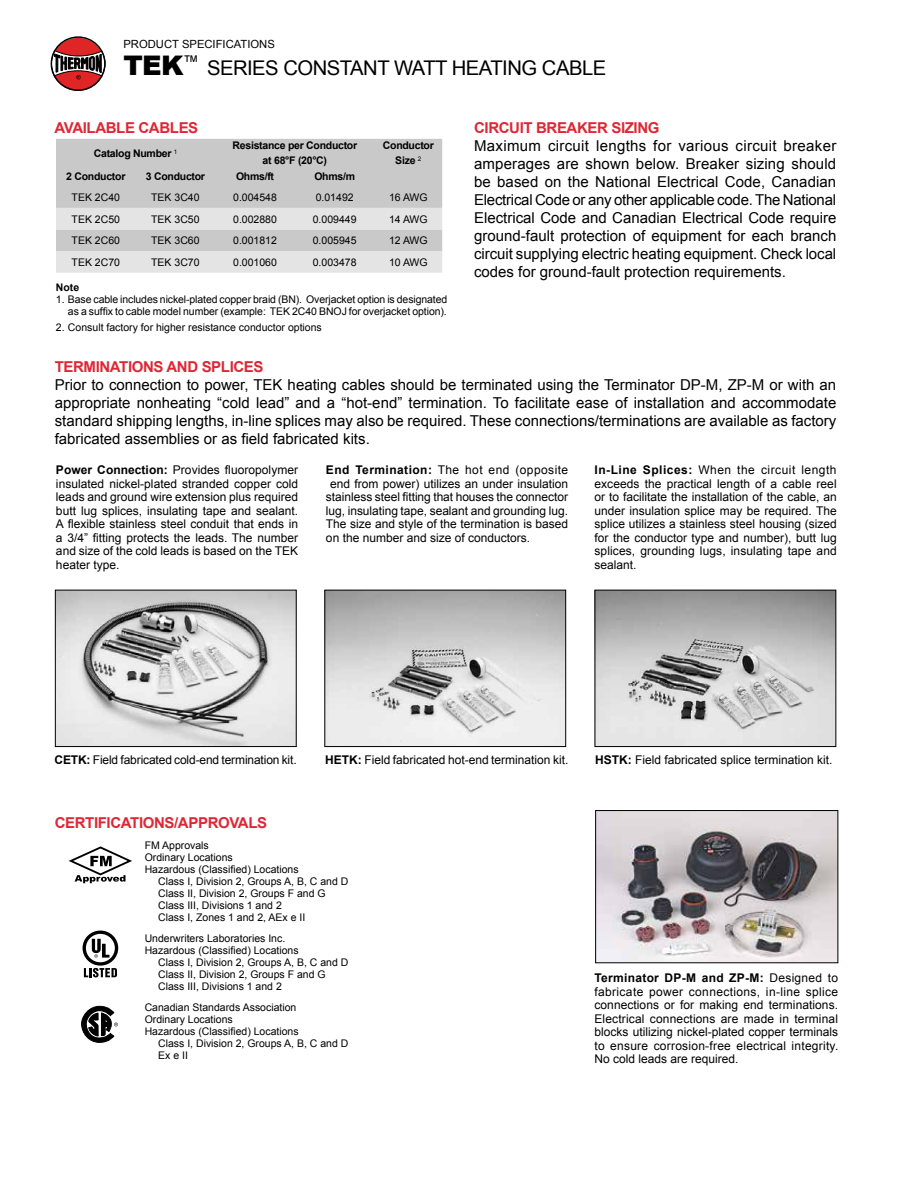
<style>
.page{position:relative;width:918px;height:1188px;background:#fff}
.page>*{position:absolute;margin:0;border:0;box-sizing:border-box;transform-origin:0 0}
.t1{font:20.25px "Arial";letter-spacing:-.025em;color:#000}
.t2{font:15px/18px "Arial";color:#000;text-align:justify}
.t3{font:700 15px "Arial";letter-spacing:-.025em;color:#df2635}
.t4{font:12px/13.5px "Arial";color:#000;text-align:justify}
.t5{font:12px "Arial";letter-spacing:.035em;color:#000}
.t6{font:11.25px "Arial";color:#010101}
.t7{font:10.5px/12px "Arial";color:#000;text-align:right}
.t8{font:700 10.5px/14.4px "Arial";letter-spacing:-.025em;color:#000;text-align:center}
.s1{font-weight:900;font-size:27px}
.s2{font-weight:700}
</style>
<div class="page">
<div style="left:51px;top:38px;width:54px;height:53px;background:#df2525;border-radius:50%"></div>
<svg style="left:51px;top:50px;width:54px;height:29px"></svg>
<div style="left:51px;top:36px;width:55px;height:55px;border:2px solid #000;border-radius:50%"></div>
<svg style="left:81px;top:1006px;width:37px;height:37px"></svg>
<svg style="left:68px;top:846px;width:64px;height:37px"></svg>
<svg style="left:83px;top:931px;width:35px;height:46px"></svg>
<img style="left:326px;top:592px;width:238px;height:153px">
<div style="left:324px;top:590px;width:242px;height:157px;border:1px solid #000"></div>
<img style="left:57px;top:592px;width:238px;height:153px">
<div style="left:55px;top:590px;width:242px;height:157px;border:1px solid #000"></div>
<img style="left:597px;top:592px;width:237px;height:153px">
<div style="left:595px;top:590px;width:241px;height:157px;border:1px solid #000"></div>
<img style="left:597px;top:812px;width:239px;height:149px">
<div style="left:595px;top:810px;width:243px;height:153px;border:1px solid #000"></div>
<svg style="left:56px;top:139px;width:386px;height:134px;background:#d1d1d2"></svg>
<p class="t6" style="left:123px;top:37px;width:153px">PRODUCT SPECIFICATIONS</p>
<h1 class="t1" style="left:123px;top:54px;width:484px"><span class="s1">TEK</span><sup>™</sup> SERIES CONSTANT WATT HEATING CABLE</h1>
<p class="t3" style="left:54px;top:117px;width:145px">AVAILABLE CABLES</p>
<p class="t3" style="left:474px;top:117px;width:187px">CIRCUIT BREAKER SIZING</p>
<p class="t2" style="left:474px;top:137px;width:364px">Maximum circuit lengths for various circuit breaker amperages are shown below. Breaker sizing should be based on the National Electrical Code, Canadian Electrical Code or any other applicable code. The National Electrical Code and Canadian Electrical Code require ground-fault protection of equipment for each branch circuit supplying electric heating equipment. Check local codes for ground-fault protection requirements.</p>
<p class="t8" style="left:56px;top:280px;width:25px">Note</p>
<p class="t7" style="left:56px;top:293px;width:393px">1. Base cable includes nickel-plated copper braid (BN). Overjacket option is designated as a suffix to cable model number (example: TEK 2C40 BNOJ for overjacket option).</p>
<p class="t7" style="left:56px;top:322px;width:267px">2. Consult factory for higher resistance conductor options</p>
<p class="t3" style="left:55px;top:357px;width:210px">TERMINATIONS AND SPLICES</p>
<p class="t2" style="left:55px;top:376px;width:783px">Prior to connection to power, TEK heating cables should be terminated using the Terminator DP-M, ZP-M or with an appropriate nonheating “cold lead” and a “hot-end” termination. To facilitate ease of installation and accommodate standard shipping lengths, in-line splices may also be required. These connections/terminations are available as factory fabricated assemblies or as field fabricated kits.</p>
<p class="t4" style="left:56px;top:463px;width:244px"><span class="s2">Power Connection:</span> Provides fluoropolymer insulated nickel-plated stranded copper cold leads and ground wire extension plus required butt lug splices, insulating tape and sealant.<br>A flexible stainless steel conduit that ends in a 3/4” fitting protects the leads. The number and size of the cold leads is based on the TEK heater type.</p>
<p class="t5" style="left:326px;top:462px;width:244px"><span class="s2">End Termination:</span> The hot end (opposite</p>
<p class="t8" style="left:94px;top:146px;width:85px">Catalog Number <sup>1</sup></p>
<p class="t8" style="left:233px;top:139px;width:126px">Resistance per Conductor at 68°F (20°C)</p>
<p class="t8" style="left:383px;top:139px;width:52px">Conductor<br>Size <sup>2</sup></p>
<p class="t8" style="left:66px;top:170px;width:61px">2 Conductor</p>
<p class="t8" style="left:146px;top:170px;width:61px">3 Conductor</p>
<p class="t8" style="left:236px;top:170px;width:40px">Ohms/ft</p>
<p class="t8" style="left:314px;top:170px;width:42px">Ohms/m</p>
<p class="t7" style="left:72px;top:191px;width:50px">TEK 2C40</p>
<p class="t7" style="left:151px;top:191px;width:50px">TEK 3C40</p>
<p class="t7" style="left:233px;top:191px;width:45px">0.004548</p>
<p class="t7" style="left:316px;top:191px;width:39px">0.01492</p>
<p class="t7" style="left:389px;top:191px;width:40px">16 AWG</p>
<p class="t7" style="left:72px;top:213px;width:50px">TEK 2C50</p>
<p class="t7" style="left:151px;top:213px;width:50px">TEK 3C50</p>
<p class="t7" style="left:233px;top:213px;width:45px">0.002880</p>
<p class="t7" style="left:313px;top:213px;width:45px">0.009449</p>
<p class="t7" style="left:389px;top:213px;width:40px">14 AWG</p>
<p class="t7" style="left:72px;top:235px;width:50px">TEK 2C60</p>
<p class="t7" style="left:151px;top:235px;width:50px">TEK 3C60</p>
<p class="t7" style="left:233px;top:235px;width:45px">0.001812</p>
<p class="t7" style="left:313px;top:235px;width:45px">0.005945</p>
<p class="t7" style="left:389px;top:235px;width:40px">12 AWG</p>
<p class="t7" style="left:72px;top:256px;width:50px">TEK 2C70</p>
<p class="t7" style="left:151px;top:256px;width:50px">TEK 3C70</p>
<p class="t7" style="left:233px;top:256px;width:45px">0.001060</p>
<p class="t7" style="left:313px;top:256px;width:45px">0.003478</p>
<p class="t7" style="left:389px;top:256px;width:40px">10 AWG</p>
<p class="t4" style="left:594px;top:463px;width:244px"><span class="s2">In-Line Splices:</span> When the circuit length exceeds the practical length of a cable reel or to facilitate the installation of the cable, an under insulation splice may be required. The splice utilizes a stainless steel housing (sized for the conductor type and number), butt lug splices, grounding lugs, insulating tape and sealant.</p>
<p class="t4" style="left:330px;top:477px;width:239px">end from power) utilizes an under insulation</p>
<p class="t4" style="left:326px;top:490px;width:244px">stainless steel fitting that houses the connector</p>
<p class="t4" style="left:326px;top:504px;width:244px">lug, insulating tape, sealant and grounding lug.</p>
<p class="t4" style="left:326px;top:517px;width:244px">The size and style of the termination is based</p>
<p class="t4" style="left:326px;top:531px;width:206px">on the number and size of conductors.</p>
<p class="t4" style="left:54px;top:753px;width:244px"><span class="s2">CETK:</span> Field fabricated cold-end termination kit.</p>
<p class="t4" style="left:325px;top:753px;width:245px"><span class="s2">HETK:</span> Field fabricated hot-end termination kit.</p>
<p class="t4" style="left:595px;top:753px;width:239px"><span class="s2">HSTK:</span> Field fabricated splice termination kit.</p>
<p class="t3" style="left:55px;top:813px;width:214px">CERTIFICATIONS/APPROVALS</p>
<p class="t7" style="left:145px;top:839px;width:66px">FM Approvals</p>
<p class="t7" style="left:145px;top:851px;width:90px">Ordinary Locations</p>
<p class="t7" style="left:145px;top:863px;width:156px">Hazardous (Classified) Locations</p>
<p class="t7" style="left:158px;top:875px;width:192px">Class I, Division 2, Groups A, B, C and D</p>
<p class="t7" style="left:158px;top:887px;width:169px">Class II, Division 2, Groups F and G</p>
<p class="t7" style="left:158px;top:899px;width:125px">Class III, Divisions 1 and 2</p>
<p class="t7" style="left:158px;top:911px;width:149px">Class I, Zones 1 and 2, AEx e II</p>
<p class="t7" style="left:145px;top:932px;width:142px">Underwriters Laboratories Inc.</p>
<p class="t7" style="left:145px;top:944px;width:156px">Hazardous (Classified) Locations</p>
<p class="t7" style="left:158px;top:956px;width:192px">Class I, Division 2, Groups A, B, C and D</p>
<p class="t7" style="left:158px;top:968px;width:169px">Class II, Division 2, Groups F and G</p>
<p class="t7" style="left:158px;top:980px;width:125px">Class III, Divisions 1 and 2</p>
<p class="t7" style="left:145px;top:1001px;width:153px">Canadian Standards Association</p>
<p class="t7" style="left:145px;top:1013px;width:90px">Ordinary Locations</p>
<p class="t7" style="left:145px;top:1025px;width:156px">Hazardous (Classified) Locations</p>
<p class="t7" style="left:158px;top:1037px;width:192px">Class I, Division 2, Groups A, B, C and D</p>
<p class="t7" style="left:158px;top:1049px;width:31px">Ex e II</p>
<p class="t4" style="left:594px;top:972px;width:245px"><span class="s2">Terminator DP-M and ZP-M:</span> Designed to fabricate power connections, in-line splice connections or for making end terminations.<br>Electrical connections are made in terminal blocks utilizing nickel-plated copper terminals to ensure corrosion-free electrical integrity.<br>No cold leads are required.</p>
</div>
